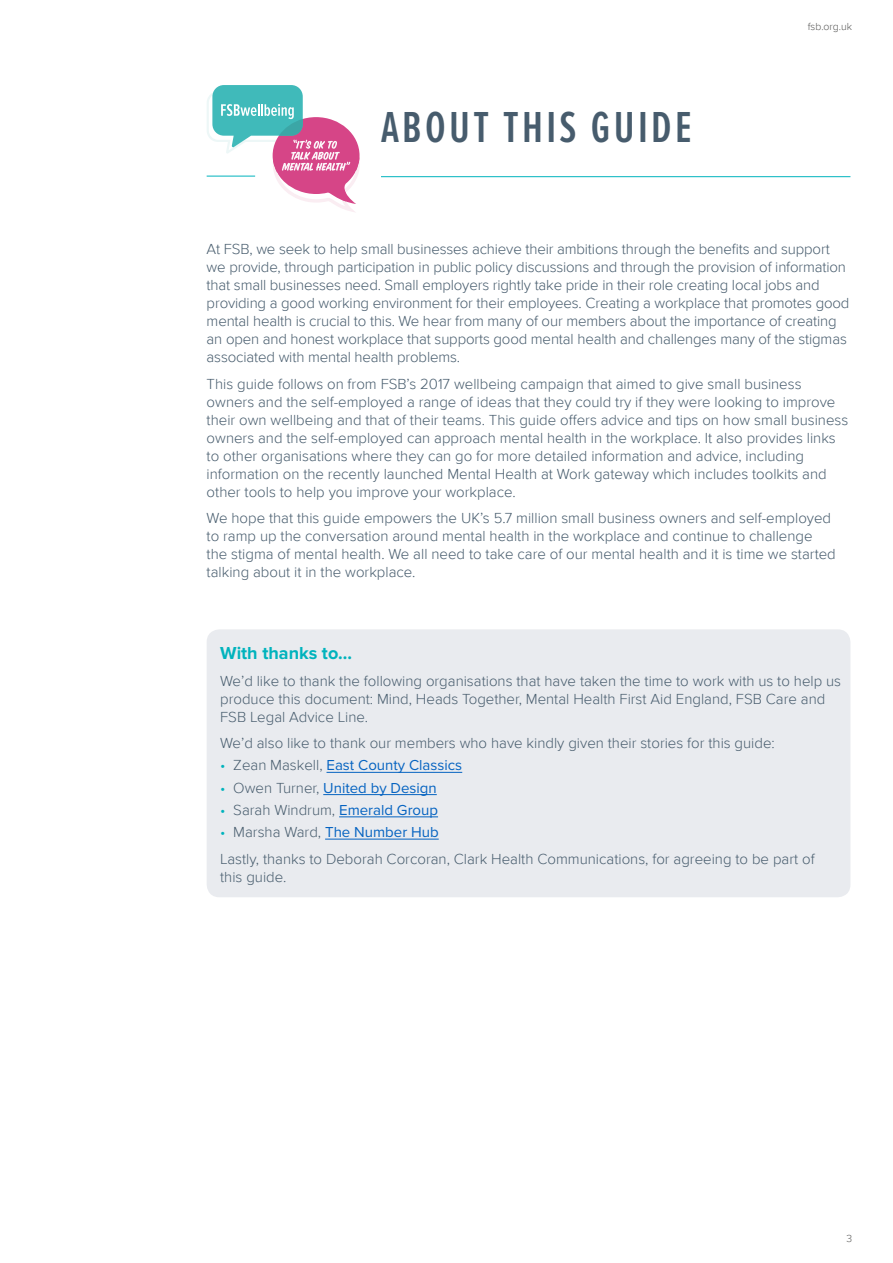
<style>
.page{position:relative;width:893px;height:1263px;background:#fff}
.page>*{position:absolute;margin:0;border:0;box-sizing:border-box;transform-origin:0 0}
.t1{font:600 45px "Proxima Nova Ex Cn";letter-spacing:.075em;color:#475c6d}
.t2{font:700 18px "Proxima Nova";color:#00b3bd}
.t3{font:300 15px/18px "Proxima Nova";color:#475c6d}
.t4{font:15px "Proxima Nova";color:#0563c1}
.t5{font:300 10.5px "Proxima Nova";color:#575756}
.s1{font-weight:300;color:#00b3bd}
.s2{font-weight:300;color:#475c6d}
.s3{color:#00b3bd}
.s4{font-weight:400;color:#0563c1}
</style>
<div class="page">
<div style="left:207px;top:629px;width:643px;height:268px;background:#e9ebef;border-radius:13px"></div>
<hr style="left:381px;top:176px;width:469px;height:1px;background:#00b3bd">
<hr style="left:326px;top:772px;width:136px;height:1px;background:#0563c1">
<hr style="left:323px;top:794px;width:114px;height:1px;background:#0563c1">
<hr style="left:339px;top:817px;width:99px;height:1px;background:#0563c1">
<hr style="left:325px;top:839px;width:114px;height:1px;background:#0563c1">
<svg style="left:207px;top:85px;width:153px;height:127px"></svg>
<hr style="left:207px;top:176px;width:48px;height:1px;background:#00b3bd">
<h1 class="t1" style="left:381px;top:100px;width:312px">ABOUT THIS GUIDE</h1>
<p class="t5" style="left:808px;top:20px;width:46px">fsb.org.uk</p>
<p class="t3" style="left:207px;top:241px;width:644px">At FSB, we seek to help small businesses achieve their ambitions through the benefits and support we provide, through participation in public policy discussions and through the provision of information that small businesses need. Small employers rightly take pride in their role creating local jobs and providing a good working environment for their employees. Creating a workplace that promotes good mental health is crucial to this. We hear from many of our members about the importance of creating an open and honest workplace that supports good mental health and challenges many of the stigmas associated with mental health problems.</p>
<p class="t3" style="left:207px;top:375px;width:643px">This guide follows on from FSB’s 2017 wellbeing campaign that aimed to give small business owners and the self-employed a range of ideas that they could try if they were looking to improve their own wellbeing and that of their teams. This guide offers advice and tips on how small business owners and the self-employed can approach mental health in the workplace. It also provides links to other organisations where they can go for more detailed information and advice, including information on the recently launched Mental Health at Work gateway which includes toolkits and other tools to help you improve your workplace.</p>
<p class="t3" style="left:207px;top:510px;width:631px">We hope that this guide empowers the UK’s 5.7 million small business owners and self-employed to ramp up the conversation around mental health in the workplace and continue to challenge the stigma of mental health. We all need to take care of our mental health and it is time we started talking about it in the workplace.</p>
<p class="t2" style="left:220px;top:643px;width:133px">With thanks to...</p>
<p class="t3" style="left:220px;top:672px;width:622px">We’d like to thank the following organisations that have taken the time to work with us to help us produce this document: Mind, Heads Together, Mental Health First Aid England, FSB Care and<br>FSB Legal Advice Line.</p>
<p class="t3" style="left:220px;top:734px;width:556px">We’d also like to thank our members who have kindly given their stories for this guide:</p>
<p class="t4" style="left:220px;top:756px;width:244px"><span class="s1">•</span> <span class="s2">Zean Maskell,</span> East County Classics</p>
<p class="t4" style="left:220px;top:779px;width:218px"><span class="s1">•</span> <span class="s2">Owen Turner,</span> United by Design</p>
<p class="t3" style="left:220px;top:801px;width:219px"><span class="s3">•</span> Sarah Windrum, <span class="s4">Emerald Group</span></p>
<p class="t3" style="left:220px;top:819px;width:596px;line-height:26.5px"><span class="s3">•</span> Marsha Ward, <span class="s4">The Number Hub<br></span>Lastly, thanks to Deborah Corcoran, Clark Health Communications, for agreeing to be part of</p>
<p class="t3" style="left:220px;top:868px;width:68px">this guide.</p>
<p class="t5" style="left:846px;top:1232px;width:7px">3</p>
</div>
